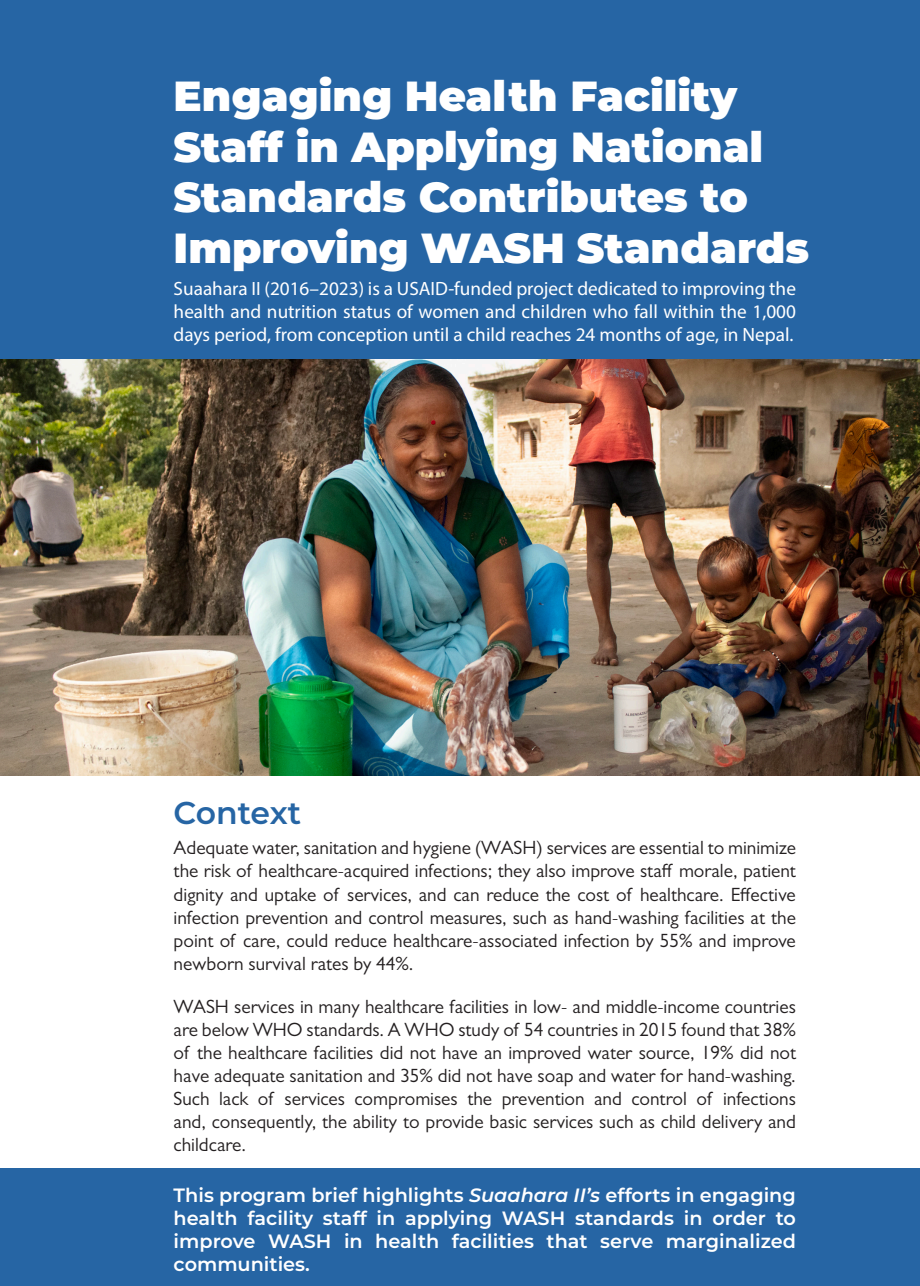
<style>
.page{position:relative;width:920px;height:1286px;background:#fff}
.page>*{position:absolute;margin:0;border:0;box-sizing:border-box;transform-origin:0 0}
.Chapter{font:900 42px/50.4px "Montserrat";color:#fff}
._14-Sub_Heading{font:600 31.5px "Montserrat";letter-spacing:-.01em;color:#2665a4}
.Body{font:19.25px/23.1px "Gill Sans";color:#231f20;text-align:justify}
.t1{font:19.25px/23.1px "Myriad Pro";color:#fff;text-align:justify}
._14-Sub_Heading-2{font:600 19.25px/23.1px "Montserrat";color:#fff;text-align:justify}
.s1{font-style:italic}
</style>
<div class="page">
<img style="left:0;top:358px;width:920px;height:417px">
<div style="left:0;top:0;width:920px;height:358px;background:#2665a4"></div>
<div style="left:0;top:1168px;width:920px;height:117px;background:#2665a4"></div>
<p class="Chapter" style="left:174px;top:69px;width:637px">Engaging Health Facility<br>Staff in Applying National<br>Standards Contributes to<br>Improving WASH Standards</p>
<p class="t1" style="left:174px;top:276px;width:624px">Suaahara II (2016–2023) is a USAID-funded project dedicated to improving the health and nutrition status of women and children who fall within the 1,000 days period, from conception until a child reaches 24 months of age, in Nepal.</p>
<p class="_14-Sub_Heading" style="left:174px;top:790px;width:129px">Context</p>
<p class="Body" style="left:174px;top:836px;width:624px">Adequate water, sanitation and hygiene (WASH) services are essential to minimize the risk of healthcare-acquired infections; they also improve staff morale, patient dignity and uptake of services, and can reduce the cost of healthcare. Effective infection prevention and control measures, such as hand-washing facilities at the point of care, could reduce healthcare-associated infection by 55% and improve newborn survival rates by 44%.</p>
<p class="Body" style="left:174px;top:994px;width:624px">WASH services in many healthcare facilities in low- and middle-income countries are below WHO standards. A WHO study of 54 countries in 2015 found that 38% of the healthcare facilities did not have an improved water source, 19% did not have adequate sanitation and 35% did not have soap and water for hand-washing.<br>Such lack of services compromises the prevention and control of infections and, consequently, the ability to provide basic services such as child delivery and childcare.</p>
<p class="_14-Sub_Heading-2" style="left:174px;top:1182px;width:624px">This program brief highlights <span class="s1">Suaahara II’s</span> efforts in engaging health facility staff in applying WASH standards in order to improve WASH in health facilities that serve marginalized communities.</p>
</div>
